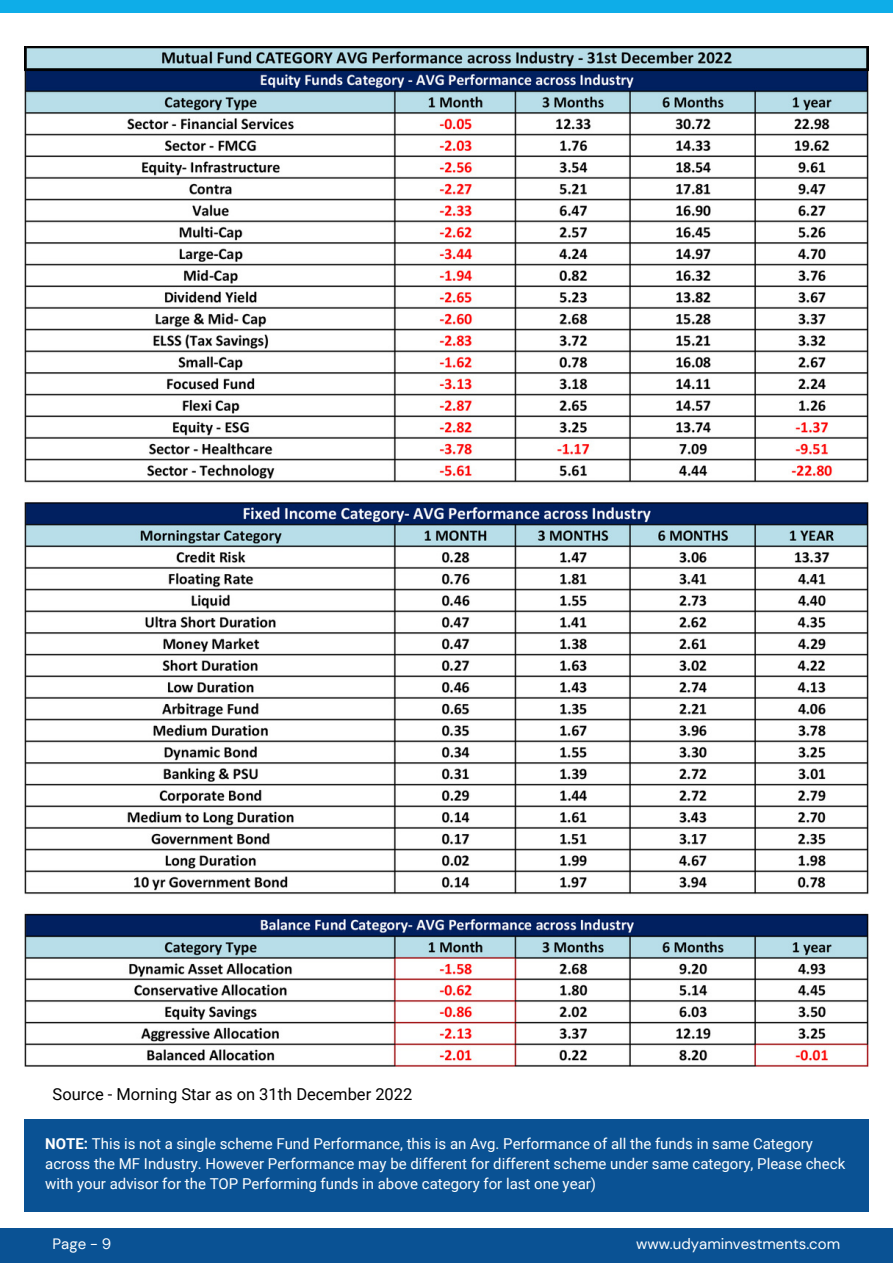
<style>
.page{position:relative;width:893px;height:1264px;background:#fff}
.page>*{position:absolute;margin:0;border:0;box-sizing:border-box;transform-origin:0 0}
.t1{font:16.5px "Roboto";color:#000}
.t2{font:15px/20.2px "Roboto";color:#fffffe}
.t3{font:15px "DM Sans";color:#fff}
.s1{font-weight:700}
</style>
<div class="page">
<div style="left:0;top:1227px;width:892px;height:35px;background:#0a5294"></div>
<div style="left:0;top:0;width:892px;height:12px;background:#0eade8"></div>
<div style="left:24px;top:1119px;width:844px;height:92px;background:#0a5294"></div>
<img style="left:24px;top:47px;width:844px;height:1020px">
<p class="t1" style="left:53px;top:1084px;width:361px">Source - Morning Star as on 31th December 2022</p>
<p class="t2" style="left:45px;top:1133px;width:801px"><span class="s1">NOTE:</span> This is not a single scheme Fund Performance, this is an Avg. Performance of all the funds in same Category across the MF Industry. However Performance may be different for different scheme under same category, Please check with your advisor for the TOP Performing funds in above category for last one year)</p>
<p class="t3" style="left:53px;top:1234px;width:60px">Page - 9</p>
<p class="t3" style="left:636px;top:1234px;width:205px">www.udyaminvestments.com</p>
</div>
